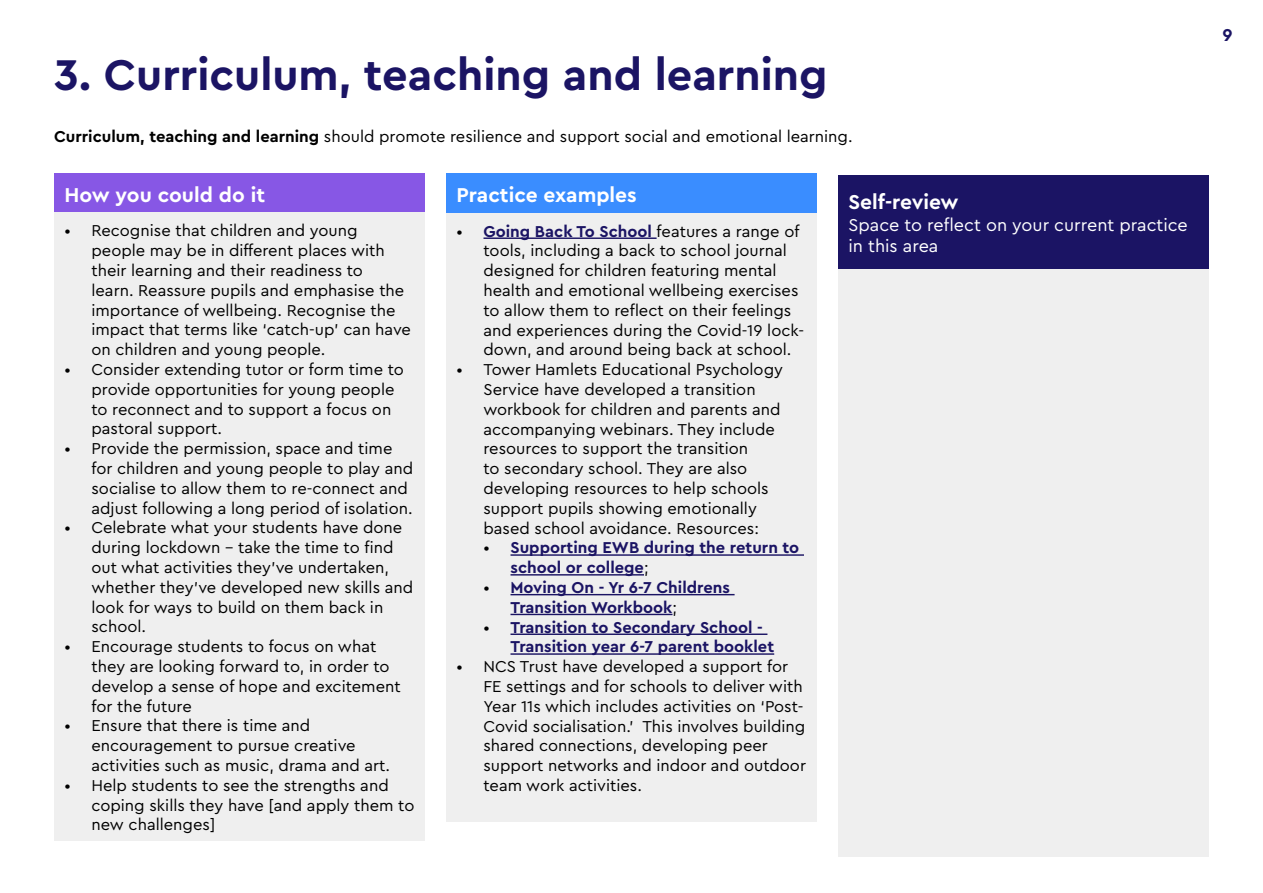
<style>
.page{position:relative;width:1263px;height:893px;background:#fff}
.page>*{position:absolute;margin:0;border:0;box-sizing:border-box;transform-origin:0 0}
.t1{font:700 45px "Cera Pro";color:#1b1464}
.t2{font:700 21px "Cera Pro";color:#fff}
.t3{font:18px/21.6px "Cera Pro";color:#fff}
.t4{font:700 18px "Cera Pro";color:#1b1464}
.t5{font:16.5px/19.8px "Cera Pro";color:#000}
.t6{font:700 16.5px/19.8px "Cera Pro";color:#1b1464}
.s1{font-weight:700}
.s2{font-weight:700;color:#1b1464}
.s3{font-weight:400;color:#000}
</style>
<div class="page">
<div style="left:54px;top:174px;width:371px;height:39px;background:#8757e5"></div>
<div style="left:54px;top:213px;width:371px;height:628px;background:#efefef"></div>
<div style="left:446px;top:174px;width:371px;height:39px;background:#3a8dff"></div>
<div style="left:446px;top:213px;width:371px;height:608px;background:#efefef"></div>
<hr style="left:483px;top:237px;width:174px;height:2px;background:#1b1464">
<hr style="left:510px;top:554px;width:294px;height:2px;background:#1b1464">
<hr style="left:510px;top:574px;width:134px;height:2px;background:#1b1464">
<hr style="left:510px;top:594px;width:224px;height:1px;background:#1b1464">
<hr style="left:510px;top:614px;width:162px;height:1px;background:#1b1464">
<hr style="left:510px;top:633px;width:257px;height:2px;background:#1b1464">
<hr style="left:510px;top:653px;width:264px;height:2px;background:#1b1464">
<div style="left:838px;top:176px;width:371px;height:93px;background:#1b1464"></div>
<div style="left:838px;top:269px;width:371px;height:588px;background:#efefef"></div>
<h1 class="t1" style="left:54px;top:45px;width:775px">3. Curriculum, teaching and learning</h1>
<p class="t5" style="left:54px;top:126px;width:800px"><span class="s1">Curriculum, teaching and learning</span> should promote resilience and support social and emotional learning.</p>
<p class="t2" style="left:64px;top:181px;width:202px">How you could do it</p>
<p class="t5" style="left:91px;top:220px;width:321px;text-indent:-27px">• Recognise that children and young people may be in different places with their learning and their readiness to<br>learn. Reassure pupils and emphasise the importance of wellbeing. Recognise the impact that terms like ‘catch-up’ can have on children and young people.</p>
<p class="t5" style="left:91px;top:359px;width:314px;text-indent:-27px">• Consider extending tutor or form time to provide opportunities for young people to reconnect and to support a focus on pastoral support.</p>
<p class="t5" style="left:91px;top:438px;width:323px;text-indent:-27px">• Provide the permission, space and time for children and young people to play and socialise to allow them to re-connect and adjust following a long period of isolation.</p>
<p class="t5" style="left:91px;top:517px;width:323px;text-indent:-27px">• Celebrate what your students have done during lockdown – take the time to find out what activities they’ve undertaken, whether they’ve developed new skills and look for ways to build on them back in school.</p>
<p class="t5" style="left:91px;top:636px;width:311px;text-indent:-27px">• Encourage students to focus on what they are looking forward to, in order to develop a sense of hope and excitement for the future</p>
<p class="t5" style="left:91px;top:715px;width:300px;text-indent:-27px">• Ensure that there is time and encouragement to pursue creative activities such as music, drama and art.</p>
<p class="t5" style="left:91px;top:775px;width:324px;text-indent:-27px">• Help students to see the strengths and coping skills they have [and apply them to new challenges]</p>
<p class="t2" style="left:456px;top:181px;width:182px">Practice examples</p>
<p class="t5" style="left:483px;top:220px;width:322px;text-indent:-27px">• <span class="s2">Going Back To School</span> features a range of tools, including a back to school journal designed for children featuring mental health and emotional wellbeing exercises to allow them to reflect on their feelings and experiences during the Covid-19 lock&shy;down, and around being back at school.</p>
<p class="t5" style="left:483px;top:359px;width:301px;text-indent:-27px">• Tower Hamlets Educational Psychology Service have developed a transition workbook for children and parents and accompanying webinars. They include resources to support the transition<br>to secondary school. They are also developing resources to help schools support pupils showing emotionally based school avoidance. Resources:</p>
<p class="t6" style="left:510px;top:537px;width:290px;text-indent:-27px"><span class="s3">•</span> Supporting EWB during the return to school or college<span class="s3">;</span></p>
<p class="t6" style="left:510px;top:577px;width:221px;text-indent:-27px"><span class="s3">•</span> Moving On - Yr 6-7 Childrens<br>Transition Workbook<span class="s3">;</span></p>
<p class="t6" style="left:510px;top:616px;width:265px;text-indent:-27px"><span class="s3">•</span> Transition to Secondary School -<br>Transition year 6-7 parent booklet</p>
<p class="t5" style="left:483px;top:656px;width:324px;text-indent:-27px">• NCS Trust have developed a support for FE settings and for schools to deliver with Year 11s which includes activities on ‘Post-Covid socialisation.’ This involves building shared connections, developing peer support networks and indoor and outdoor team work activities.</p>
<p class="t2" style="left:848px;top:188px;width:112px">Self-review</p>
<p class="t3" style="left:848px;top:213px;width:341px">Space to reflect on your current practice in this area</p>
<p class="t4" style="left:1222px;top:23px;width:12px">9</p>
</div>
